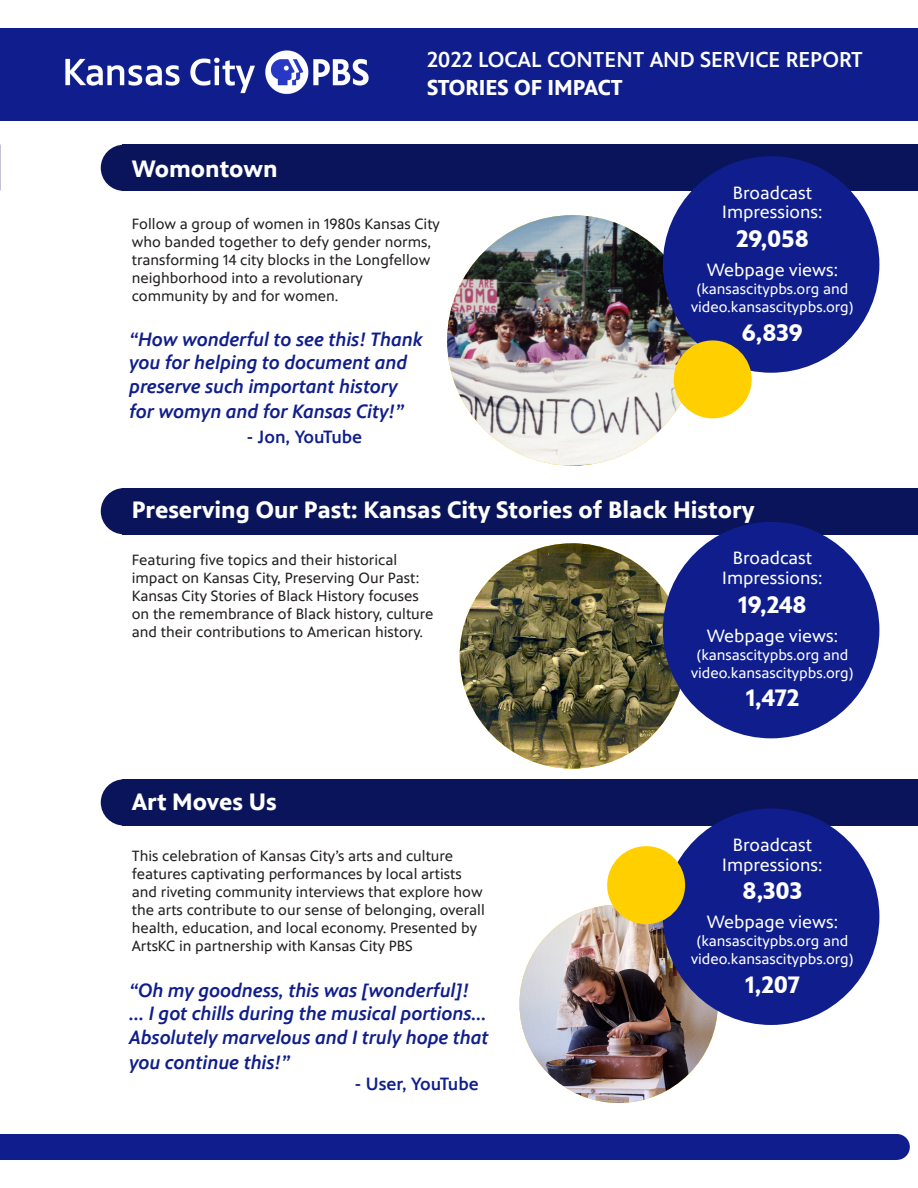
<style>
.page{position:relative;width:918px;height:1188px;background:#fff}
.page>*{position:absolute;margin:0;border:0;box-sizing:border-box;transform-origin:0 0}
.t1{font:700 24px "PBS Sans";color:#fff}
.t2{font:500 21.75px "PBS Sans";color:#fff}
.t3{font:700 21.75px "PBS Sans";color:#fff}
.t4{font:italic 500 19.5px/23.4px "PBS Sans";color:#0f1e8c}
.t5{font:18px "PBS Sans";color:#fff}
.t6{font:500 18px "PBS Sans";color:#0f1e8c}
.t7{font:15px/18px "PBS Sans";color:#231f20}
.t8{font:15px "PBS Sans";color:#fff}
</style>
<div class="page">
<div style="left:101px;top:145px;width:46px;height:46px;background:#0a145a;border-radius:50%"></div>
<div style="left:122px;top:145px;width:796px;height:46px;background:#0a145a"></div>
<div style="left:101px;top:488px;width:46px;height:46px;background:#0a145a;border-radius:50%"></div>
<div style="left:122px;top:488px;width:796px;height:46px;background:#0a145a"></div>
<div style="left:101px;top:779px;width:46px;height:47px;background:#0a145a;border-radius:50%"></div>
<div style="left:122px;top:779px;width:796px;height:47px;background:#0a145a"></div>
<img style="left:447px;top:215px;width:251px;height:251px;border-radius:125px">
<img style="left:460px;top:543px;width:225px;height:226px;border-radius:113px">
<img style="left:519px;top:905px;width:199px;height:198px;border-radius:99px">
<div style="left:0;top:28px;width:918px;height:93px;background:#0f1e8c"></div>
<img style="left:65px;top:50px;width:304px;height:44px">
<div style="left:663px;top:156px;width:216px;height:217px;background:#0f1e8c;border-radius:50%"></div>
<div style="left:663px;top:522px;width:216px;height:216px;background:#0f1e8c;border-radius:50%"></div>
<div style="left:663px;top:808px;width:216px;height:217px;background:#0f1e8c;border-radius:50%"></div>
<div style="left:607px;top:846px;width:78px;height:78px;background:#ffcf00;border-radius:50%"></div>
<div style="left:0;top:1134px;width:897px;height:26px;background:#0f1e8c"></div>
<div style="left:884px;top:1134px;width:26px;height:26px;background:#0f1e8c;border-radius:50%"></div>
<div style="left:674px;top:340px;width:78px;height:78px;background:#ffcf00;border-radius:50%"></div>
<p class="t1" style="left:132px;top:155px;width:147px">Womontown</p>
<p class="t2" style="left:427px;top:47px;width:437px">2022 LOCAL CONTENT AND SERVICE REPORT</p>
<p class="t3" style="left:427px;top:75px;width:197px">STORIES OF IMPACT</p>
<p class="t7" style="left:132px;top:215px;width:310px">Follow a group of women in 1980s Kansas City who banded together to defy gender norms, transforming 14 city blocks in the Longfellow neighborhood into a revolutionary community by and for women.</p>
<p class="t4" style="left:130px;top:328px;width:295px">“How wonderful to see this! Thank you for helping to document and preserve such important history</p>
<p class="t4" style="left:130px;top:400px;width:276px">for womyn and for Kansas City!”</p>
<p class="t6" style="left:246px;top:427px;width:117px">- Jon, YouTube</p>
<p class="t5" style="left:733px;top:183px;width:81px">Broadcast</p>
<p class="t5" style="left:722px;top:202px;width:102px">Impressions:</p>
<p class="t1" style="left:736px;top:225px;width:74px">29,058</p>
<p class="t5" style="left:707px;top:260px;width:133px">Webpage views:</p>
<p class="t8" style="left:696px;top:281px;width:154px">(kansascitypbs.org and</p>
<p class="t8" style="left:691px;top:299px;width:164px">video.kansascitypbs.org)</p>
<p class="t1" style="left:742px;top:319px;width:63px">6,839</p>
<p class="t1" style="left:132px;top:497px;width:624px">Preserving Our Past: Kansas City Stories of Black History</p>
<p class="t7" style="left:132px;top:551px;width:303px">Featuring five topics and their historical impact on Kansas City, Preserving Our Past:<br>Kansas City Stories of Black History focuses on the remembrance of Black history, culture and their contributions to American history.</p>
<p class="t5" style="left:733px;top:548px;width:81px">Broadcast</p>
<p class="t5" style="left:722px;top:568px;width:102px">Impressions:</p>
<p class="t1" style="left:738px;top:591px;width:70px">19,248</p>
<p class="t5" style="left:707px;top:626px;width:133px">Webpage views:</p>
<p class="t8" style="left:696px;top:646px;width:154px">(kansascitypbs.org and</p>
<p class="t8" style="left:691px;top:664px;width:164px">video.kansascitypbs.org)</p>
<p class="t1" style="left:746px;top:685px;width:55px">1,472</p>
<p class="t1" style="left:132px;top:788px;width:147px">Art Moves Us</p>
<p class="t7" style="left:132px;top:847px;width:355px">This celebration of Kansas City’s arts and culture features captivating performances by local artists and riveting community interviews that explore how the arts contribute to our sense of belonging, overall health, education, and local economy. Presented by ArtsKC in partnership with Kansas City PBS</p>
<p class="t4" style="left:130px;top:979px;width:361px">“Oh my goodness, this was [wonderful]! ... I got chills during the musical portions...<br>Absolutely marvelous and I truly hope that</p>
<p class="t4" style="left:130px;top:1051px;width:162px">you continue this!”</p>
<p class="t6" style="left:354px;top:1074px;width:126px">- User, YouTube</p>
<p class="t5" style="left:733px;top:835px;width:81px">Broadcast</p>
<p class="t5" style="left:722px;top:855px;width:102px">Impressions:</p>
<p class="t1" style="left:743px;top:878px;width:61px">8,303</p>
<p class="t5" style="left:707px;top:912px;width:133px">Webpage views:</p>
<p class="t8" style="left:696px;top:933px;width:154px">(kansascitypbs.org and</p>
<p class="t8" style="left:691px;top:951px;width:164px">video.kansascitypbs.org)</p>
<p class="t1" style="left:745px;top:971px;width:56px">1,207</p>
</div>
